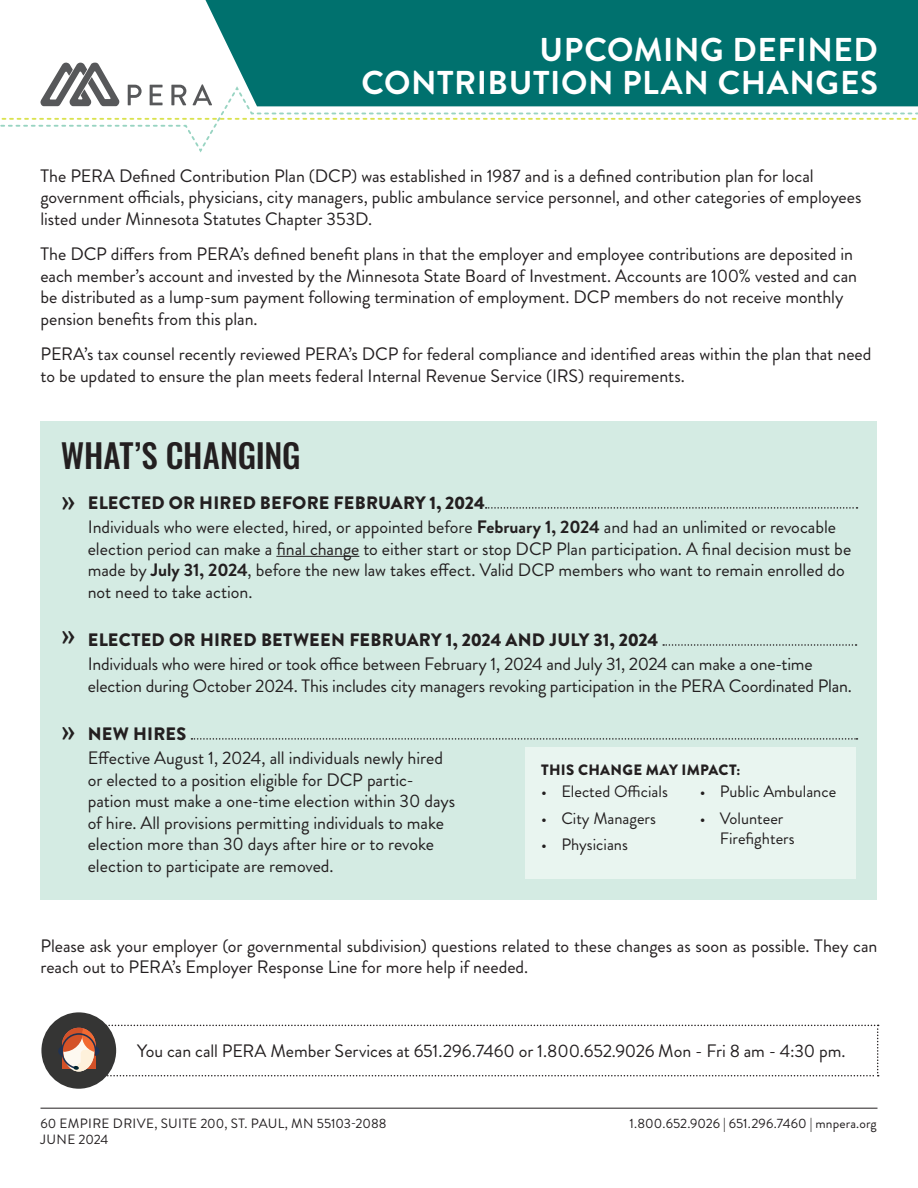
<style>
.page{position:relative;width:918px;height:1188px;background:#fff}
.page>*{position:absolute;margin:0;border:0;box-sizing:border-box;transform-origin:0 0}
.t1{font:36px "Brandon Grotesque";color:#231f20}
.Ignore_Baseline{font:700 33px/33px "Brandon Grotesque";letter-spacing:.02em;color:#fff;text-align:right}
.t2{font:500 33px "Oswald";letter-spacing:-.01em;color:#231f20}
.t3{font:18px/21.6px "Brandon Grotesque";letter-spacing:-.005em;color:#231f20}
.Paragraph{font:900 18px "Brandon Grotesque";letter-spacing:.01em;color:#231f20}
.t4{font:16.5px/19.8px "Brandon Grotesque";color:#231f20}
.t5{font:900 15px "Brandon Grotesque";letter-spacing:.02em;color:#231f20}
.t6{font:13.5px "Brandon Grotesque";letter-spacing:.01em;color:#231f20}
.s1{font-weight:700}
</style>
<div class="page">
<div style="left:205px;top:0;width:713px;height:57px;background:#00716e"></div>
<svg style="left:50px;top:57px;width:868px;height:27px"></svg>
<svg style="left:0;top:84px;width:918px;height:69px"></svg>
<hr style="left:40px;top:1108px;width:838px;height:1px;background:#231f20">
<div style="left:41px;top:1012px;width:75px;height:77px;background:#353534;border-radius:50%"></div>
<svg style="left:58px;top:1025px;width:821px;height:51px"></svg>
<div style="left:40px;top:421px;width:838px;height:478px;background:#d4ebe3"></div>
<hr style="left:276px;top:556px;width:83px;height:1px;background:#231f20">
<svg style="left:486px;top:507px;width:372px;height:2px"></svg>
<svg style="left:663px;top:644px;width:194px;height:2px"></svg>
<svg style="left:191px;top:738px;width:666px;height:2px"></svg>
<div style="left:526px;top:747px;width:330px;height:131px;background:#e9f5f0"></div>
<p class="Ignore_Baseline" style="left:361px;top:34px;width:518px">UPCOMING DEFINED<br>CONTRIBUTION PLAN CHANGES</p>
<p class="t3" style="left:40px;top:165px;width:822px">The PERA Defined Contribution Plan (DCP) was established in 1987 and is a defined contribution plan for local government officials, physicians, city managers, public ambulance service personnel, and other categories of employees listed under Minnesota Statutes Chapter 353D.</p>
<p class="t3" style="left:40px;top:243px;width:818px">The DCP differs from PERA’s defined benefit plans in that the employer and employee contributions are deposited in each member’s account and invested by the Minnesota State Board of Investment. Accounts are 100% vested and can be distributed as a lump-sum payment following termination of employment. DCP members do not receive monthly pension benefits from this plan.</p>
<p class="t3" style="left:40px;top:343px;width:833px">PERA’s tax counsel recently reviewed PERA’s DCP for federal compliance and identified areas within the plan that need to be updated to ensure the plan meets federal Internal Revenue Service (IRS) requirements.</p>
<h2 class="t2" style="left:61px;top:438px;width:241px">WHAT’S CHANGING</h2>
<h2 class="t1" style="left:61px;top:478px;width:16px">»</h2>
<p class="Paragraph" style="left:88px;top:490px;width:399px">ELECTED OR HIRED BEFORE FEBRUARY 1, 2024</p>
<p class="t3" style="left:88px;top:516px;width:765px">Individuals who were elected, hired, or appointed before <span class="s1">February 1, 2024</span> and had an unlimited or revocable election period can make a final change to either start or stop DCP Plan participation. A final decision must be made by <span class="s1">July 31, 2024</span>, before the new law takes effect. Valid DCP members who want to remain enrolled do not need to take action.</p>
<h2 class="t1" style="left:61px;top:611px;width:16px">»</h2>
<p class="Paragraph" style="left:88px;top:627px;width:572px">ELECTED OR HIRED BETWEEN FEBRUARY 1, 2024 AND JULY 31, 2024</p>
<p class="t3" style="left:88px;top:653px;width:766px">Individuals who were hired or took office between February 1, 2024 and July 31, 2024 can make a one-time election during October 2024. This includes city managers revoking participation in the PERA Coordinated Plan.</p>
<h2 class="t1" style="left:61px;top:707px;width:16px">»</h2>
<p class="Paragraph" style="left:88px;top:721px;width:100px">NEW HIRES</p>
<p class="t3" style="left:88px;top:747px;width:369px">Effective August 1, 2024, all individuals newly hired or elected to a position eligible for DCP partic&shy;pation must make a one-time election within 30 days of hire. All provisions permitting individuals to make election more than 30 days after hire or to revoke election to participate are removed.</p>
<p class="t5" style="left:541px;top:759px;width:201px">THIS CHANGE MAY IMPACT:</p>
<p class="t4" style="left:541px;top:782px;width:128px">• Elected Officials</p>
<p class="t4" style="left:541px;top:808px;width:116px">• City Managers</p>
<p class="t4" style="left:541px;top:835px;width:88px">• Physicians</p>
<p class="t4" style="left:700px;top:782px;width:138px">• Public Ambulance</p>
<p class="t4" style="left:720px;top:808px;width:76px;text-indent:-20px">• Volunteer<br>Firefighters</p>
<p class="t3" style="left:40px;top:935px;width:839px">Please ask your employer (or governmental subdivision) questions related to these changes as soon as possible. They can reach out to PERA’s Employer Response Line for more help if needed.</p>
<p class="t3" style="left:137px;top:1040px;width:710px">You can call PERA Member Services at 651.296.7460 or 1.800.652.9026 Mon - Fri 8 am - 4:30 pm.</p>
<p class="t6" style="left:40px;top:1114px;width:348px">60 EMPIRE DRIVE, SUITE 200, ST. PAUL, MN 55103-2088</p>
<p class="t6" style="left:41px;top:1130px;width:69px">JUNE 2024</p>
<p class="t6" style="left:630px;top:1114px;width:249px">1.800.652.9026 | 651.296.7460 | mnpera.org</p>
</div>
